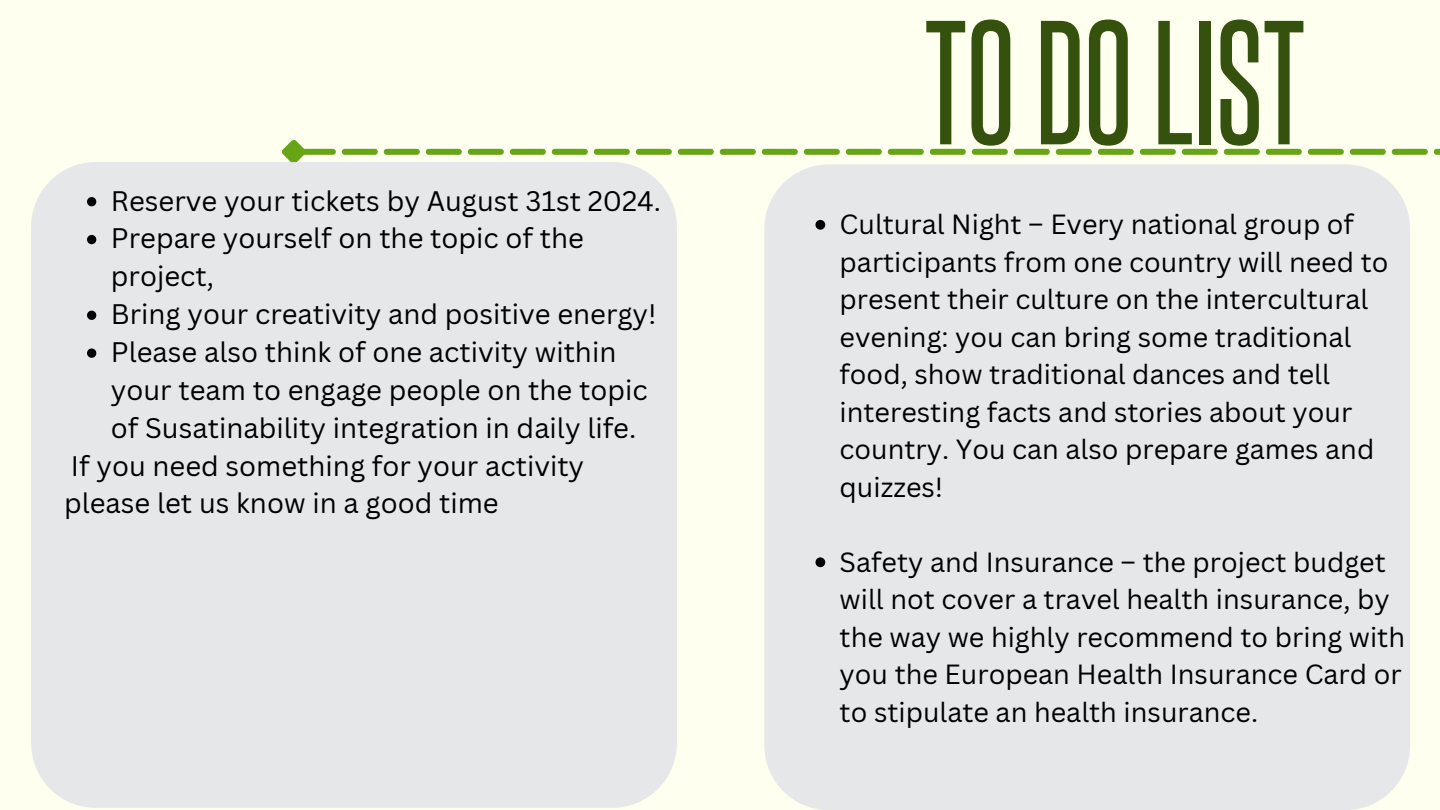
<style>
.page{position:relative;width:1440px;height:810px;background:#ffffef}
.page>*{position:absolute;margin:0;border:0;box-sizing:border-box;transform-origin:0 0}
.t1{font:150px "Aka Acid Steelfish";color:#34520d}
.t2{font:27.5px/37.9px "Canva Sans";color:#000}
.t3{font:27px/37.5px "Canva Sans";color:#000}
</style>
<div class="page">
<svg style="left:281px;top:139px;width:1159px;height:23px"></svg>
<div style="left:31px;top:162px;width:646px;height:646px;background:#e6e7e8;border-radius:65px"></div>
<div style="left:764px;top:164px;width:646px;height:646px;background:#e6e7e8;border-radius:65px"></div>
<svg style="left:87px;top:197px;width:9px;height:9px"></svg>
<svg style="left:87px;top:235px;width:9px;height:9px"></svg>
<svg style="left:87px;top:311px;width:9px;height:9px"></svg>
<svg style="left:87px;top:348px;width:9px;height:10px"></svg>
<svg style="left:815px;top:220px;width:10px;height:10px"></svg>
<svg style="left:815px;top:557px;width:10px;height:10px"></svg>
<p class="t2" style="left:111px;top:181px;width:552px">Reserve your tickets by August 31st 2024.</p>
<p class="t2" style="left:111px;top:219px;width:474px">Prepare yourself on the topic of the project,</p>
<p class="t2" style="left:111px;top:295px;width:547px">Bring your creativity and positive energy!</p>
<p class="t2" style="left:111px;top:332px;width:538px">Please also think of one activity within your team to engage people on the topic of Susatinability integration in daily life.</p>
<p class="t2" style="left:71px;top:446px;width:515px">If you need something for your activity</p>
<p class="t2" style="left:64px;top:484px;width:436px">please let us know in a good time</p>
<h1 class="t1" style="left:925px;top:32px;width:382px">TODOLIST</h1>
<p class="t3" style="left:840px;top:205px;width:550px">Cultural Night – Every national group of participants from one country will need to present their culture on the intercultural evening: you can bring some traditional food, show traditional dances and tell interesting facts and stories about your country. You can also prepare games and quizzes!</p>
<p class="t3" style="left:840px;top:542px;width:567px">Safety and Insurance – the project budget will not cover a travel health insurance, by the way we highly recommend to bring with you the European Health Insurance Card or to stipulate an health insurance.</p>
</div>
